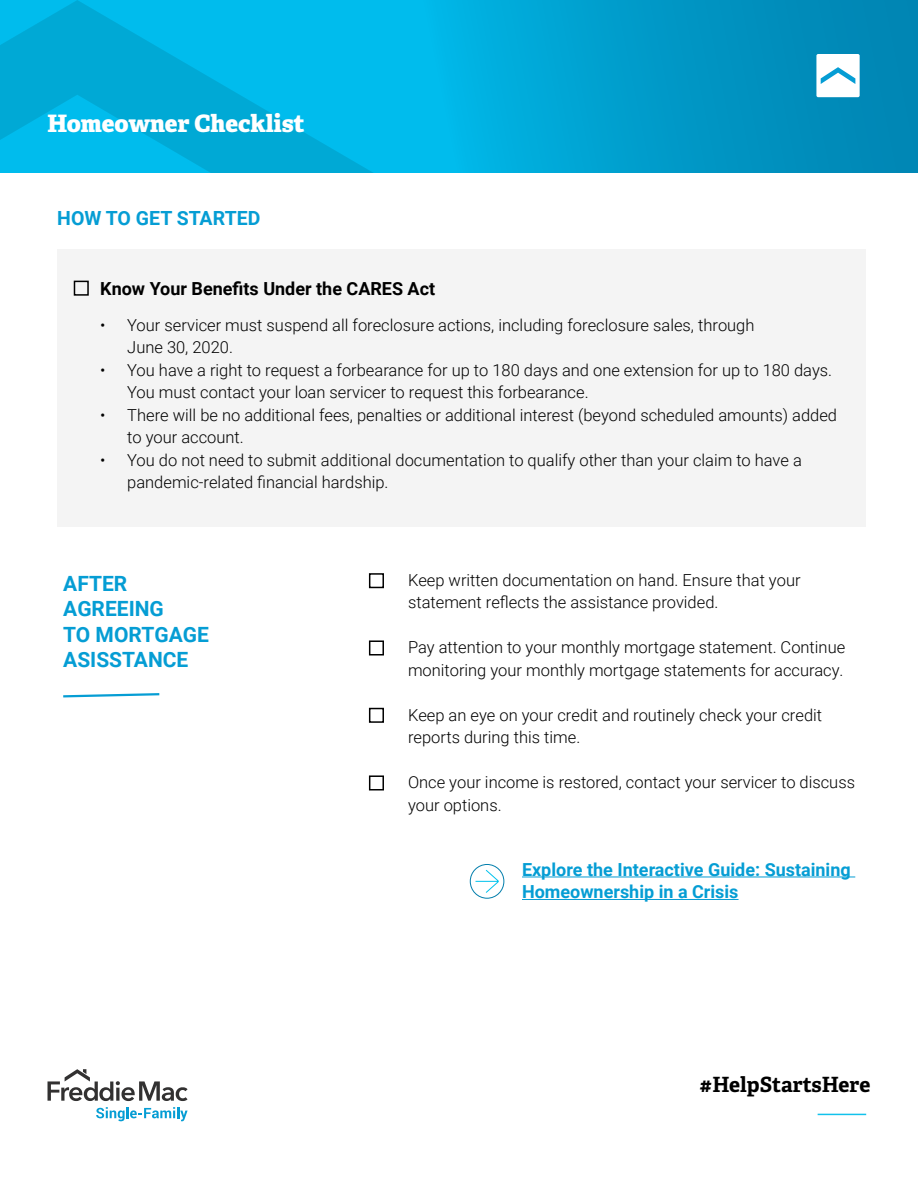
<style>
.page{position:relative;width:918px;height:1188px;background:#fff}
.page>*{position:absolute;margin:0;border:0;box-sizing:border-box;transform-origin:0 0}
.t1{font:24px "Adelle PE Eb";color:#fff}
.t2{font:700 21px/25.5px "Roboto";color:#059dd4}
.t3{font:700 21px "Adelle PE";color:#000}
.t4{font:700 19.5px "Roboto";color:#059dd4}
.t5{font:700 18px/22.5px "Roboto";color:#059dd4}
.t6{font:700 18px "Roboto";color:#000}
.t7{font:300 16.5px/22.5px "Roboto";color:#000}
</style>
<div class="page">
<div style="left:57px;top:249px;width:809px;height:277px;background:#f4f4f4"></div>
<div style="left:74px;top:281px;width:15px;height:15px;border:2px solid #000"></div>
<div style="left:369px;top:573px;width:15px;height:15px;border:2px solid #000"></div>
<div style="left:369px;top:640px;width:15px;height:16px;border:2px solid #000"></div>
<div style="left:369px;top:708px;width:15px;height:15px;border:2px solid #000"></div>
<div style="left:369px;top:775px;width:15px;height:15px;border:2px solid #000"></div>
<svg style="left:63px;top:693px;width:97px;height:5px"></svg>
<hr style="left:522px;top:877px;width:333px;height:1px;background:#059dd4">
<hr style="left:522px;top:899px;width:217px;height:1px;background:#059dd4">
<svg style="left:475px;top:869px;width:24px;height:25px"></svg>
<div style="left:470px;top:864px;width:34px;height:35px;border:1px solid #027eac;border-radius:50%"></div>
<svg style="left:48px;top:1069px;width:140px;height:32px"></svg>
<svg style="left:96px;top:1107px;width:92px;height:14px"></svg>
<svg style="left:409px;top:0;width:509px;height:173px;background:#009ccb"></svg>
<svg style="left:0;top:0;width:409px;height:173px;background:#00b4e3"></svg>
<div style="left:816px;top:54px;width:44px;height:43px;background:#fff;border-radius:2px"></div>
<svg style="left:821px;top:67px;width:34px;height:17px"></svg>
<hr style="left:818px;top:1114px;width:48px;height:1px;background:#12c2ec">
<h1 class="t1" style="left:48px;top:106px;width:259px">Homeowner Checklist</h1>
<p class="t4" style="left:57px;top:205px;width:205px">HOW TO GET STARTED</p>
<p class="t6" style="left:100px;top:276px;width:336px">Know Your Benefits Under the CARES Act</p>
<p class="t7" style="left:127px;top:313px;width:629px;text-indent:-27px">• Your servicer must suspend all foreclosure actions, including foreclosure sales, through<br>June 30, 2020.</p>
<p class="t7" style="left:127px;top:358px;width:706px;text-indent:-27px">• You have a right to request a forbearance for up to 180 days and one extension for up to 180 days.<br>You must contact your loan servicer to request this forbearance.</p>
<p class="t7" style="left:127px;top:403px;width:711px;text-indent:-27px">• There will be no additional fees, penalties or additional interest (beyond scheduled amounts) added to your account.</p>
<p class="t7" style="left:127px;top:448px;width:676px;text-indent:-27px">• You do not need to submit additional documentation to qualify other than your claim to have a pandemic-related financial hardship.</p>
<p class="t2" style="left:63px;top:570px;width:147px">AFTER<br>AGREEING<br>TO MORTGAGE<br>ASISSTANCE</p>
<p class="t7" style="left:408px;top:568px;width:394px">Keep written documentation on hand. Ensure that your statement reflects the assistance provided.</p>
<p class="t7" style="left:408px;top:636px;width:439px">Pay attention to your monthly mortgage statement. Continue monitoring your monthly mortgage statements for accuracy.</p>
<p class="t7" style="left:408px;top:703px;width:416px">Keep an eye on your credit and routinely check your credit reports during this time.</p>
<p class="t7" style="left:408px;top:771px;width:449px">Once your income is restored, contact your servicer to discuss your options.</p>
<p class="t5" style="left:522px;top:857px;width:330px">Explore the Interactive Guide: Sustaining<br>Homeownership in a Crisis</p>
<p class="t3" style="left:700px;top:1070px;width:172px">#HelpStartsHere</p>
</div>
